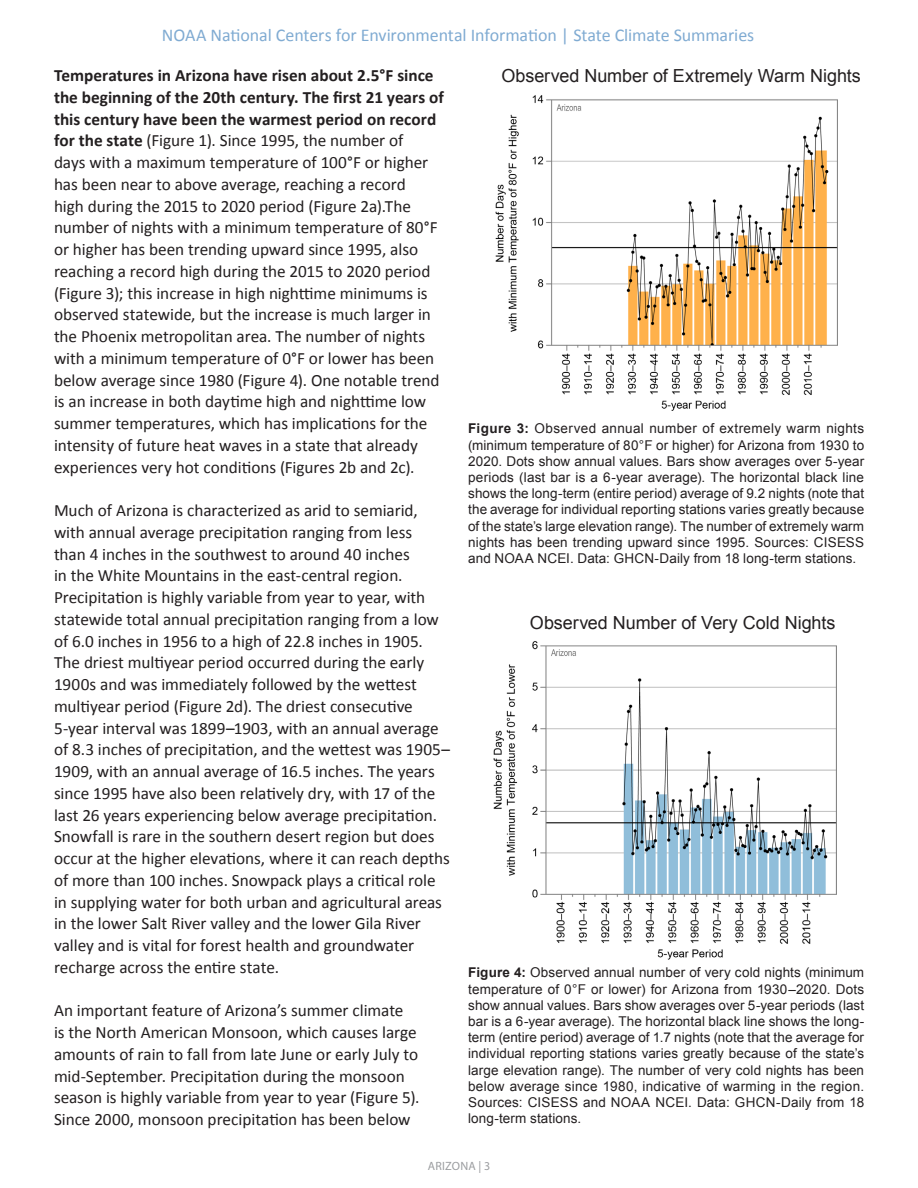
<style>
.page{position:relative;width:918px;height:1188px;background:#fff}
.page>*{position:absolute;margin:0;border:0;box-sizing:border-box;transform-origin:0 0}
.t1{font:18px "Calibri";letter-spacing:-.01em;color:#80abd2}
.Title-Figure_BLACK{font:18px "Arial";letter-spacing:-.005em;color:#231f20}
.Body{font:17.25px/21.8px "Calibri";letter-spacing:-.005em;color:#231f20}
.Figure_Caption{font:13.5px/16.2px "Arial";letter-spacing:.01em;color:#231f20;text-align:justify}
.t2{font:12px "Myriad Pro";letter-spacing:.02em;color:#9b9da0}
.s1{font-weight:700}
</style>
<div class="page">
<img style="left:495px;top:95px;width:343px;height:316px">
<img style="left:493px;top:641px;width:343px;height:319px">
<p class="t1" style="left:162px;top:23px;width:594px">NOAA National Centers for Environmental Information | State Climate Summaries</p>
<p class="Body" style="left:54px;top:64px;width:391px"><span class="s1">Temperatures in Arizona have risen about 2.5°F since the beginning of the 20th century. The first 21 years of this century have been the warmest period on record for the state</span> (Figure 1). Since 1995, the number of<br>days with a maximum temperature of 100°F or higher has been near to above average, reaching a record<br>high during the 2015 to 2020 period (Figure 2a).The number of nights with a minimum temperature of 80°F or higher has been trending upward since 1995, also reaching a record high during the 2015 to 2020 period (Figure 3); this increase in high nighttime minimums is observed statewide, but the increase is much larger in the Phoenix metropolitan area. The number of nights with a minimum temperature of 0°F or lower has been below average since 1980 (Figure 4). One notable trend is an increase in both daytime high and nighttime low summer temperatures, which has implications for the intensity of future heat waves in a state that already experiences very hot conditions (Figures 2b and 2c).</p>
<p class="Body" style="left:54px;top:500px;width:398px">Much of Arizona is characterized as arid to semiarid, with annual average precipitation ranging from less<br>than 4 inches in the southwest to around 40 inches<br>in the White Mountains in the east-central region.<br>Precipitation is highly variable from year to year, with statewide total annual precipitation ranging from a low of 6.0 inches in 1956 to a high of 22.8 inches in 1905.<br>The driest multiyear period occurred during the early 1900s and was immediately followed by the wettest multiyear period (Figure 2d). The driest consecutive 5-year interval was 1899–1903, with an annual average of 8.3 inches of precipitation, and the wettest was 1905– 1909, with an annual average of 16.5 inches. The years since 1995 have also been relatively dry, with 17 of the last 26 years experiencing below average precipitation.<br>Snowfall is rare in the southern desert region but does occur at the higher elevations, where it can reach depths of more than 100 inches. Snowpack plays a critical role in supplying water for both urban and agricultural areas in the lower Salt River valley and the lower Gila River valley and is vital for forest health and groundwater recharge across the entire state.</p>
<p class="Body" style="left:54px;top:1000px;width:367px">An important feature of Arizona’s summer climate<br>is the North American Monsoon, which causes large amounts of rain to fall from late June or early July to mid-September. Precipitation during the monsoon season is highly variable from year to year (Figure 5).<br>Since 2000, monsoon precipitation has been below</p>
<p class="Title-Figure_BLACK" style="left:502px;top:63px;width:361px">Observed Number of Extremely Warm Nights</p>
<p class="Figure_Caption" style="left:468px;top:421px;width:398px"><span class="s1">Figure 3:</span> Observed annual number of extremely warm nights (minimum temperature of 80°F or higher) for Arizona from 1930 to 2020. Dots show annual values. Bars show averages over 5-year periods (last bar is a 6-year average). The horizontal black line shows the long-term (entire period) average of 9.2 nights (note that the average for individual reporting stations varies greatly because of the state’s large elevation range). The number of extremely warm nights has been trending upward since 1995. Sources: CISESS and NOAA NCEI. Data: GHCN-Daily from 18 long-term stations.</p>
<p class="Title-Figure_BLACK" style="left:530px;top:611px;width:307px">Observed Number of Very Cold Nights</p>
<p class="Figure_Caption" style="left:468px;top:965px;width:398px"><span class="s1">Figure 4:</span> Observed annual number of very cold nights (minimum temperature of 0°F or lower) for Arizona from 1930–2020. Dots show annual values. Bars show averages over 5-year periods (last bar is a 6-year average). The horizontal black line shows the long&shy;term (entire period) average of 1.7 nights (note that the average for individual reporting stations varies greatly because of the state’s large elevation range). The number of very cold nights has been below average since 1980, indicative of warming in the region.<br>Sources: CISESS and NOAA NCEI. Data: GHCN-Daily from 18 long-term stations.</p>
<p class="t2" style="left:428px;top:1159px;width:64px">ARIZONA | 3</p>
</div>
